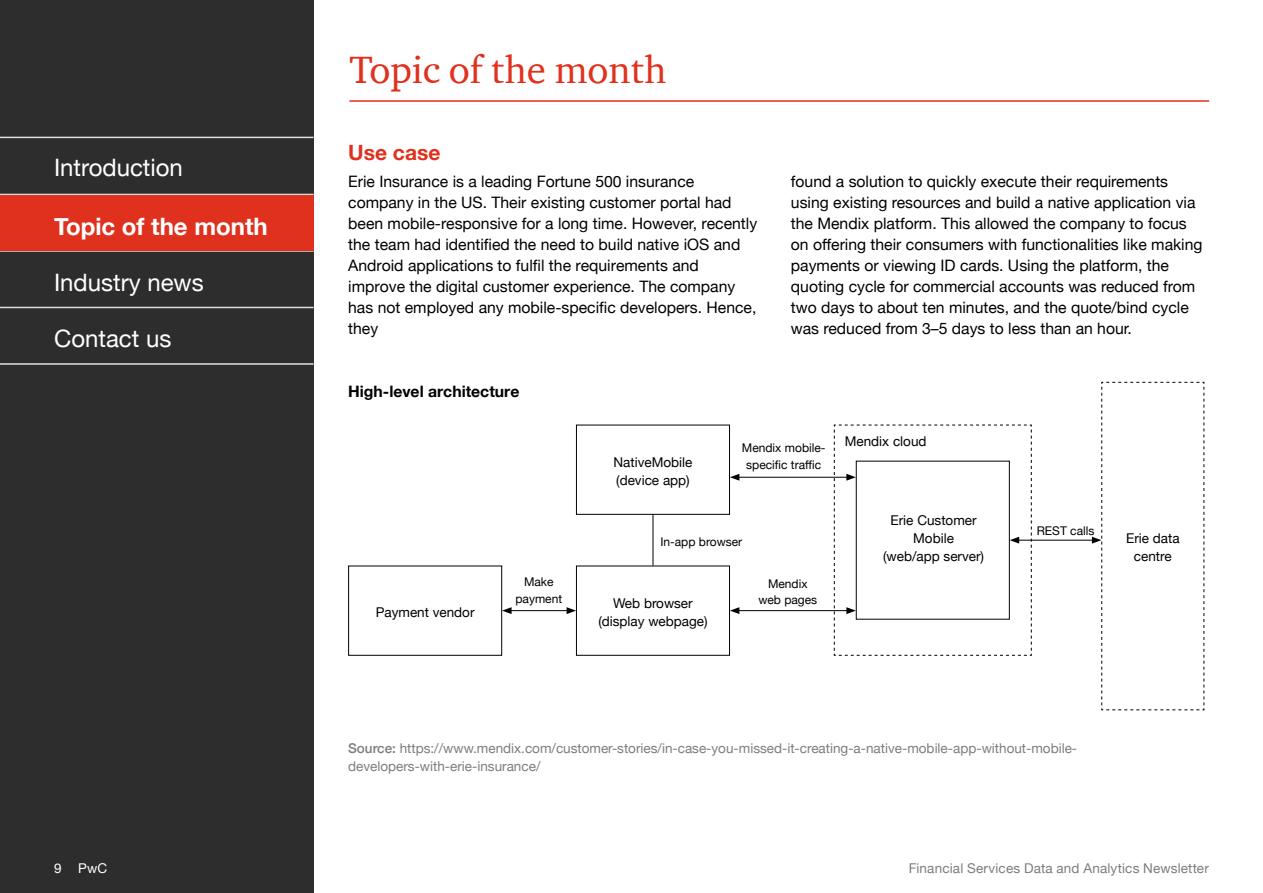
<style>
.page{position:relative;width:1263px;height:893px;background:#fff}
.page>*{position:absolute;margin:0;border:0;box-sizing:border-box;transform-origin:0 0}
.t1{font:39px "ITC Charter Com";color:#e0301e}
.t2{font:24px "Helvetica Neue";color:#fff}
.t3{font:700 21px "Helvetica Neue";color:#e0301e}
.t4{font:15.75px/21px "Helvetica Neue";color:#000}
.t5{font:700 15.75px "Helvetica Neue";color:#000}
.t6{font:13.5px/18px "Helvetica Neue";color:#7d7d7d}
.t7{font:13.5px/18px "Helvetica Neue";color:#000;text-align:center}
.t8{font:13.5px "Helvetica Neue";color:#fff}
.t9{font:12px/16.5px "Helvetica Neue";color:#000;text-align:center}
.s1{font-weight:500}
</style>
<div class="page">
<div style="left:0;top:0;width:314px;height:893px;background:#2d2d2d"></div>
<hr style="left:0;top:137px;width:314px;height:1px;background:#dedede">
<hr style="left:0;top:194px;width:314px;height:1px;background:#dedede">
<hr style="left:0;top:250px;width:314px;height:2px;background:#dedede">
<hr style="left:0;top:307px;width:314px;height:1px;background:#dedede">
<hr style="left:0;top:363px;width:314px;height:2px;background:#dedede">
<div style="left:0;top:195px;width:314px;height:56px;background:#e0301e"></div>
<hr style="left:349px;top:100px;width:860px;height:2px;background:#e0301e">
<div style="left:348px;top:566px;width:154px;height:90px;border:1px solid #000"></div>
<div style="left:576px;top:425px;width:154px;height:90px;border:1px solid #000"></div>
<div style="left:576px;top:566px;width:154px;height:90px;border:1px solid #000"></div>
<hr style="left:509px;top:610px;width:60px;height:1px;background:#000">
<svg style="left:502px;top:607px;width:9px;height:7px"></svg>
<svg style="left:567px;top:607px;width:9px;height:7px"></svg>
<hr style="left:737px;top:610px;width:112px;height:1px;background:#000">
<svg style="left:730px;top:607px;width:9px;height:7px"></svg>
<hr style="left:737px;top:477px;width:112px;height:1px;background:#000">
<svg style="left:730px;top:474px;width:9px;height:7px"></svg>
<hr style="left:1017px;top:540px;width:77px;height:1px;background:#000">
<svg style="left:834px;top:425px;width:198px;height:231px"></svg>
<svg style="left:1092px;top:382px;width:113px;height:329px"></svg>
<hr style="left:653px;top:515px;width:1px;height:51px;background:#000">
<h2 class="t2" style="left:54px;top:150px;width:130px">Introduction</h2>
<h2 class="t2" style="left:54px;top:208px;width:202px">Topic of the month</h2>
<h2 class="t2" style="left:54px;top:265px;width:151px">Industry news</h2>
<h2 class="t2" style="left:54px;top:321px;width:119px">Contact us</h2>
<h1 class="t1" style="left:349px;top:46px;width:318px">Topic of the month</h1>
<p class="t3" style="left:348px;top:136px;width:94px">Use case</p>
<p class="t4" style="left:348px;top:172px;width:410px">Erie Insurance is a leading Fortune 500 insurance company in the US. Their existing customer portal had been mobile-responsive for a long time. However, recently the team had identified the need to build native iOS and Android applications to fulfil the requirements and improve the digital customer experience. The company has not employed any mobile-specific developers. Hence, they</p>
<p class="t5" style="left:348px;top:379px;width:173px">High-level architecture</p>
<p class="t4" style="left:791px;top:172px;width:413px">found a solution to quickly execute their requirements using existing resources and build a native application via the Mendix platform. This allowed the company to focus on offering their consumers with functionalities like making payments or viewing ID cards. Using the platform, the quoting cycle for commercial accounts was reduced from two days to about ten minutes, and the quote/bind cycle was reduced from 3–5 days to less than an hour.</p>
<p class="t7" style="left:376px;top:604px;width:100px">Payment vendor</p>
<p class="t9" style="left:515px;top:574px;width:48px">Make payment</p>
<p class="t7" style="left:613px;top:454px;width:81px;text-align:left">NativeMobile (device app)</p>
<p class="t9" style="left:742px;top:440px;width:85px">Mendix mobile&shy;specific traffic</p>
<p class="t9" style="left:660px;top:534px;width:83px">In-app browser</p>
<p class="t9" style="left:768px;top:576px;width:41px">Mendix</p>
<p class="t7" style="left:613px;top:595px;width:81px">Web browser</p>
<p class="t9" style="left:758px;top:592px;width:60px">web pages</p>
<p class="t7" style="left:598px;top:613px;width:111px">(display webpage)</p>
<p class="t7" style="left:845px;top:433px;width:83px">Mendix cloud</p>
<p class="t7" style="left:883px;top:512px;width:102px">Erie Customer<br>Mobile<br>(web/app server)</p>
<p class="t9" style="left:1037px;top:523px;width:59px">REST calls</p>
<p class="t7" style="left:1126px;top:530px;width:55px">Erie data centre</p>
<p class="t6" style="left:348px;top:740px;width:730px"><span class="s1">Source:</span> https://www.mendix.com/customer-stories/in-case-you-missed-it-creating-a-native-mobile-app-without-mobile&shy;developers-with-erie-insurance/</p>
<p class="t8" style="left:54px;top:858px;width:55px">9 PwC</p>
<p class="t6" style="left:909px;top:860px;width:302px">Financial Services Data and Analytics Newsletter</p>
</div>
